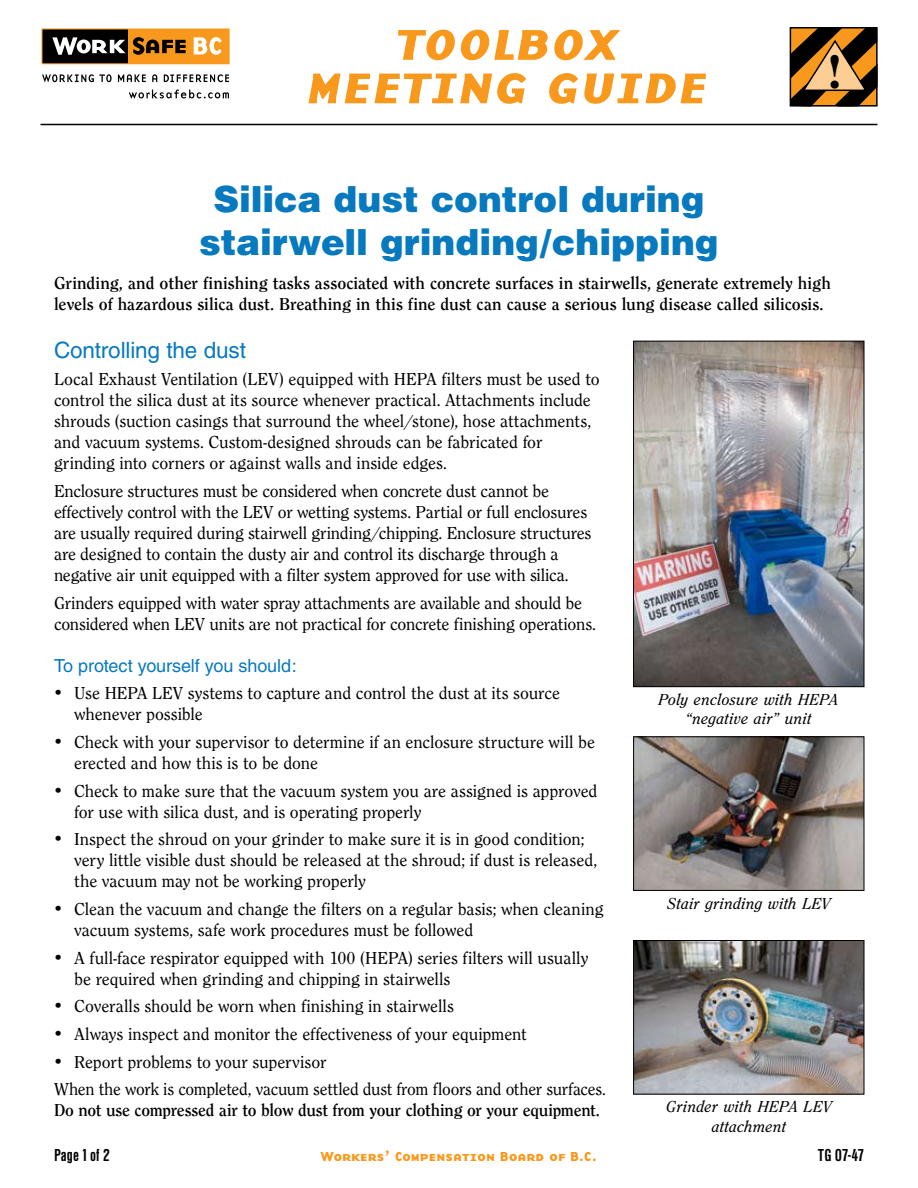
<style>
.page{position:relative;width:918px;height:1188px;background:#fff}
.page>*{position:absolute;margin:0;border:0;box-sizing:border-box;transform-origin:0 0}
.t1{font:700 48px "Times";color:#000}
.t2{font:44.55px/43.5px "Base Nine SCBI";color:#f8991d;text-align:center;scale:1.17 1}
.t3{font:900 36px/43.2px "Helvetica";color:#0779bf;text-align:center}
.t4{font:22.5px "Helvetica";letter-spacing:-.005em;color:#0779bf}
.t5{font:18px/21px "Clearface Rgl";letter-spacing:-.005em;color:#000}
.t6{font:18px/21px "Clearface Bld";letter-spacing:-.005em;color:#000}
.t7{font:18px "Helvetica";letter-spacing:-.005em;color:#0779bf}
.t8{font:18px "Helvetica Bld Cnd";letter-spacing:.005em;color:#000}
.t9{font:16.5px/19.8px "Clearface Itl";letter-spacing:-.005em;color:#000;text-align:center}
.t10{font:13.5px "Base Nine SCB";color:#f8991d}
</style>
<div class="page">
<img style="left:635px;top:738px;width:227px;height:151px">
<div style="left:633px;top:736px;width:231px;height:155px;border:1px solid #000"></div>
<img style="left:635px;top:343px;width:227px;height:342px">
<div style="left:633px;top:341px;width:231px;height:346px;border:1px solid #000"></div>
<img style="left:635px;top:942px;width:227px;height:151px">
<div style="left:633px;top:940px;width:231px;height:155px;border:1px solid #000"></div>
<div style="left:42px;top:29px;width:87px;height:35px;background:#000"></div>
<div style="left:129px;top:29px;width:100px;height:35px;background:#f8991d"></div>
<svg style="left:52px;top:37px;width:74px;height:18px"></svg>
<svg style="left:133px;top:37px;width:53px;height:18px"></svg>
<svg style="left:194px;top:37px;width:28px;height:18px"></svg>
<svg style="left:42px;top:74px;width:70px;height:8px"></svg>
<svg style="left:118px;top:74px;width:28px;height:8px"></svg>
<svg style="left:152px;top:74px;width:5px;height:8px"></svg>
<svg style="left:164px;top:74px;width:65px;height:8px"></svg>
<svg style="left:129px;top:90px;width:100px;height:9px"></svg>
<div style="left:42px;top:29px;width:187px;height:35px;border:1px solid #f8991d"></div>
<hr style="left:40px;top:124px;width:838px;height:1px;background:#000">
<svg style="left:789px;top:28px;width:89px;height:79px;background:#865e2a"></svg>
<h2 class="t2" style="left:307px;top:23px;width:344px">TOOLBOX<br>MEETING GUIDE</h2>
<h3 class="t3" style="left:199px;top:177px;width:521px">Silica dust control during stairwell grinding/chipping</h3>
<h1 class="t1" style="left:827px;top:43px;width:17px">!</h1>
<p class="t6" style="left:54px;top:274px;width:778px">Grinding, and other finishing tasks associated with concrete surfaces in stairwells, generate extremely high levels of hazardous silica dust. Breathing in this fine dust can cause a serious lung disease called silicosis.</p>
<p class="t4" style="left:54px;top:337px;width:193px">Controlling the dust</p>
<p class="t5" style="left:54px;top:370px;width:547px">Local Exhaust Ventilation (LEV) equipped with HEPA filters must be used to control the silica dust at its source whenever practical. Attachments include shrouds (suction casings that surround the wheel/stone), hose attachments, and vacuum systems. Custom-designed shrouds can be fabricated for grinding into corners or against walls and inside edges.</p>
<p class="t5" style="left:54px;top:482px;width:539px">Enclosure structures must be considered when concrete dust cannot be effectively control with the LEV or wetting systems. Partial or full enclosures are usually required during stairwell grinding/chipping. Enclosure structures are designed to contain the dusty air and control its discharge through a negative air unit equipped with a filter system approved for use with silica.</p>
<p class="t5" style="left:54px;top:594px;width:544px">Grinders equipped with water spray attachments are available and should be considered when LEV units are not practical for concrete finishing operations.</p>
<p class="t7" style="left:54px;top:655px;width:244px">To protect yourself you should:</p>
<p class="t5" style="left:74px;top:684px;width:487px;text-indent:-20px">• Use HEPA LEV systems to capture and control the dust at its source whenever possible</p>
<p class="t5" style="left:74px;top:733px;width:522px;text-indent:-20px">• Check with your supervisor to determine if an enclosure structure will be erected and how this is to be done</p>
<p class="t5" style="left:74px;top:782px;width:525px;text-indent:-20px">• Check to make sure that the vacuum system you are assigned is approved for use with silica dust, and is operating properly</p>
<p class="t5" style="left:74px;top:830px;width:524px;text-indent:-20px">• Inspect the shroud on your grinder to make sure it is in good condition; very little visible dust should be released at the shroud; if dust is released, the vacuum may not be working properly</p>
<p class="t5" style="left:74px;top:900px;width:531px;text-indent:-20px">• Clean the vacuum and change the filters on a regular basis; when cleaning vacuum systems, safe work procedures must be followed</p>
<p class="t5" style="left:74px;top:949px;width:516px;text-indent:-20px">• A full-face respirator equipped with 100 (HEPA) series filters will usually be required when grinding and chipping in stairwells</p>
<p class="t5" style="left:54px;top:997px;width:401px">• Coveralls should be worn when finishing in stairwells</p>
<p class="t5" style="left:54px;top:1025px;width:474px">• Always inspect and monitor the effectiveness of your equipment</p>
<p class="t5" style="left:54px;top:1050px;width:554px;line-height:27.6px">• Report problems to your supervisor<br>When the work is completed, vacuum settled dust from floors and other surfaces.</p>
<p class="t6" style="left:54px;top:1101px;width:547px">Do not use compressed air to blow dust from your clothing or your equipment.</p>
<p class="t8" style="left:818px;top:1143px;width:48px">TG 07-47</p>
<p class="t9" style="left:658px;top:691px;width:181px">Poly enclosure with HEPA “negative air” unit</p>
<p class="t9" style="left:667px;top:895px;width:165px">Stair grinding with LEV</p>
<p class="t9" style="left:666px;top:1098px;width:168px">Grinder with HEPA LEV attachment</p>
<p class="t8" style="left:54px;top:1143px;width:57px">Page 1 of 2</p>
<p class="t10" style="left:321px;top:1147px;width:278px">Workers’ Compensation Board of B.C.</p>
</div>
